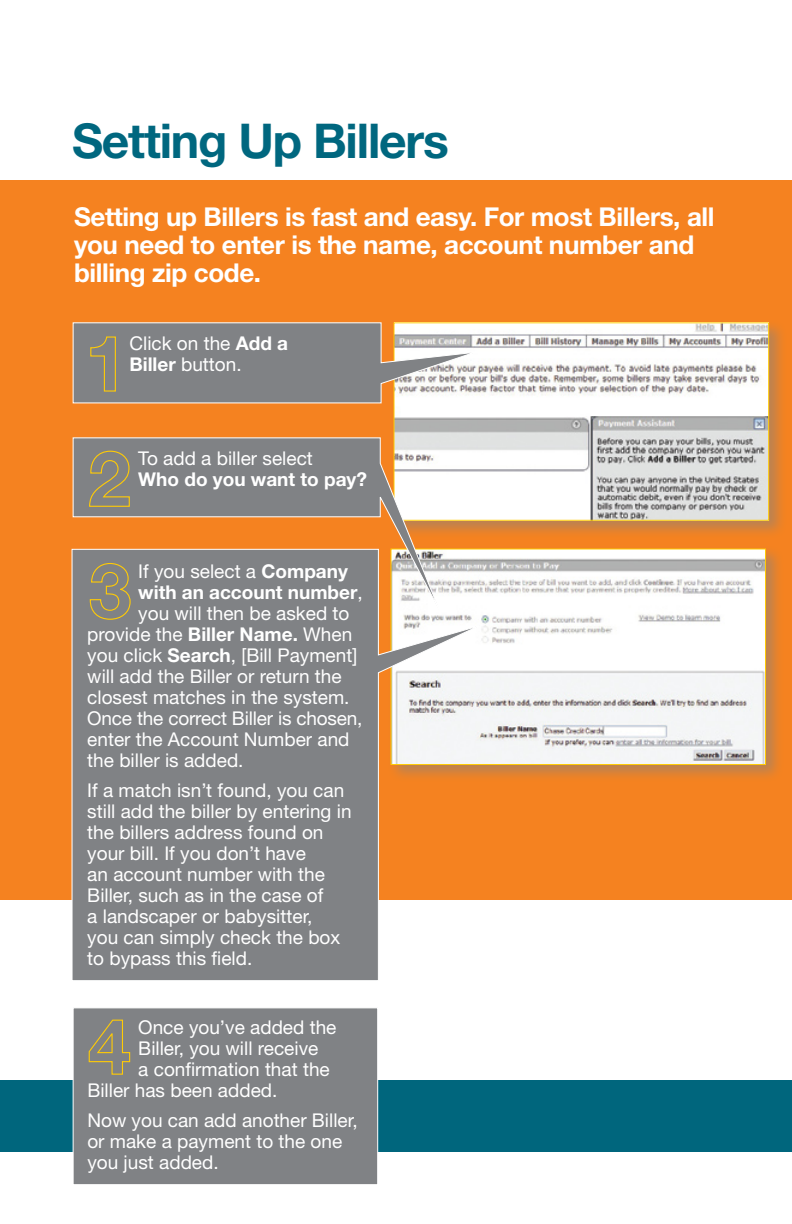
<style>
.page{position:relative;width:792px;height:1224px;background:#fff}
.page>*{position:absolute;margin:0;border:0;box-sizing:border-box;transform-origin:0 0}
.t1{font:700 48px "Helvetica Neue";letter-spacing:-.025em;color:#00677f}
.t2{font:700 26px/28px "Helvetica Neue";letter-spacing:-.015em;color:#fff}
.t3{font:19px/21px "Helvetica Neue";color:#fff}
.t4{font:700 19px "Helvetica Neue";color:#fff}
.s1{font-weight:700}
.s2{font-weight:400}
</style>
<div class="page">
<div style="left:0;top:180px;width:792px;height:720px;background:#f58220"></div>
<div style="left:387px;top:545px;width:405px;height:247px;background:#808285;opacity:.5"></div>
<img style="left:487px;top:551px;width:277px;height:212px">
<div style="left:0;top:1080px;width:792px;height:72px;background:#00667d"></div>
<svg style="left:71px;top:549px;width:416px;height:432px"></svg>
<div style="left:390px;top:319px;width:402px;height:228px;background:#808285;opacity:.5"></div>
<img style="left:396px;top:324px;width:371px;height:195px">
<div style="left:394px;top:322px;width:375px;height:199px;border:1px solid #ffcb05"></div>
<svg style="left:72px;top:322px;width:409px;height:82px"></svg>
<div style="left:73px;top:1008px;width:305px;height:177px;background:#808285"></div>
<svg style="left:88px;top:1019px;width:43px;height:56px"></svg>
<svg style="left:72px;top:437px;width:372px;height:184px"></svg>
<svg style="left:89px;top:450px;width:41px;height:57px"></svg>
<h1 class="t1" style="left:72px;top:122px;width:378px">Setting Up Billers</h1>
<h2 class="t2" style="left:74px;top:205px;width:642px">Setting up Billers is fast and easy. For most Billers, all you need to enter is the name, account number and billing zip code.</h2>
<p class="t3" style="left:129px;top:335px;width:160px">Click on the <span class="s1">Add a<br>Biller</span> button.</p>
<p class="t3" style="left:138px;top:450px;width:176px">To add a biller select</p>
<p class="t4" style="left:138px;top:472px;width:230px">Who do you want to pay?</p>
<p class="t3" style="left:138px;top:562px;width:211px">If you select a <span class="s1">Company</span></p>
<p class="t4" style="left:138px;top:585px;width:226px">with an account number<span class="s2">,</span></p>
<p class="t3" style="left:138px;top:604px;width:213px">you will then be asked to</p>
<p class="t3" style="left:87px;top:625px;width:266px">provide the <span class="s1">Biller Name.</span> When</p>
<p class="t3" style="left:87px;top:646px;width:271px">you click <span class="s1">Search</span>, [Bill Payment]</p>
<p class="t3" style="left:87px;top:667px;width:256px">will add the Biller or return the</p>
<p class="t3" style="left:87px;top:688px;width:264px">closest matches in the system.</p>
<p class="t3" style="left:87px;top:709px;width:277px">Once the correct Biller is chosen,</p>
<p class="t3" style="left:87px;top:730px;width:264px">enter the Account Number and</p>
<p class="t3" style="left:87px;top:751px;width:158px">the biller is added.</p>
<p class="t3" style="left:87px;top:781px;width:266px">If a match isn’t found, you can still add the biller by entering in the billers address found on your bill. If you don’t have<br>an account number with the<br>Biller, such as in the case of<br>a landscaper or babysitter,<br>you can simply check the box to bypass this field.</p>
<p class="t3" style="left:138px;top:1018px;width:200px">Once you’ve added the</p>
<p class="t3" style="left:138px;top:1039px;width:182px">Biller, you will receive</p>
<p class="t3" style="left:138px;top:1060px;width:193px">a confirmation that the</p>
<p class="t3" style="left:87px;top:1081px;width:192px">Biller has been added.</p>
<p class="t3" style="left:87px;top:1111px;width:272px">Now you can add another Biller, or make a payment to the one you just added.</p>
</div>
